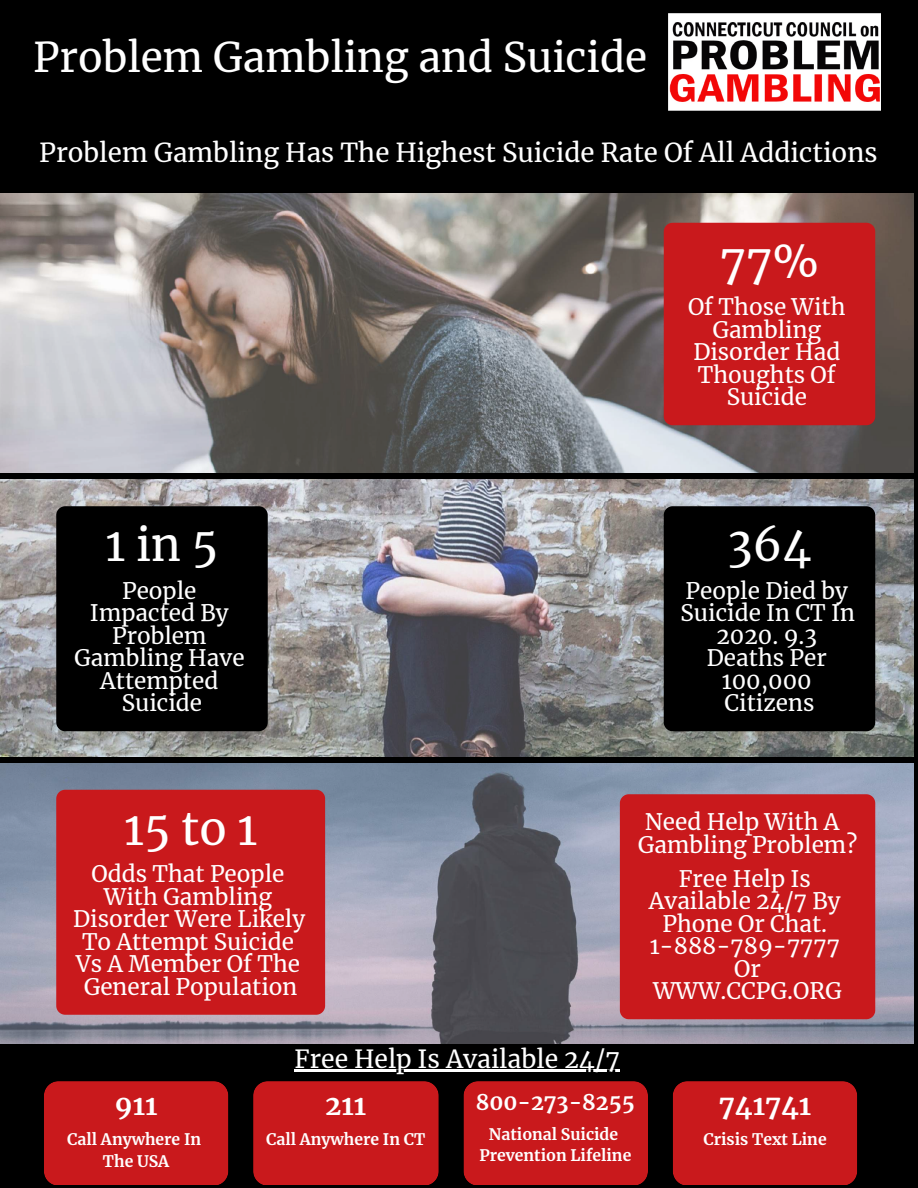
<style>
.page{position:relative;width:918px;height:1188px;background:#fff}
.page>*{position:absolute;margin:0;border:0;box-sizing:border-box;transform-origin:0 0}
.t1{font:45px "Merriweather";color:#fff}
.t2{font:40.5px "Merriweather";color:#fff}
.t3{font:700 27px "Merriweather";color:#fff}
.t4{font:25.8px "Merriweather";color:#fff}
.t5{font:24.75px "Merriweather";color:#fff}
.t6{font:22.5px/22.5px "Merriweather";color:#fff;text-align:center}
.t7{font:700 21.3px "Merriweather";color:#fff}
.t8{font:700 15.75px/21.3px "Merriweather";color:#fff;text-align:center}
</style>
<div class="page">
<img style="left:0;top:763px;width:915px;height:281px">
<div style="left:0;top:0;width:918px;height:193px;background:#000"></div>
<svg style="left:0;top:193px;width:915px;height:281px;background:#898583"></svg>
<svg style="left:0;top:479px;width:915px;height:278px;background:#919193"></svg>
<div style="left:0;top:1044px;width:918px;height:144px;background:#000"></div>
<img style="left:668px;top:14px;width:213px;height:96px">
<div style="left:44px;top:1081px;width:185px;height:104px;background:#c9191c"></div>
<div style="left:253px;top:1081px;width:186px;height:104px;background:#c9191c"></div>
<div style="left:463px;top:1081px;width:185px;height:104px;background:#c9191c"></div>
<div style="left:672px;top:1081px;width:186px;height:104px;background:#c9191c"></div>
<hr style="left:295px;top:1070px;width:325px;height:2px;background:#fff">
<div style="left:0;top:474px;width:917px;height:5px;background:#000"></div>
<div style="left:664px;top:223px;width:211px;height:202px;background:#c9191c"></div>
<div style="left:56px;top:506px;width:212px;height:225px;background:#000"></div>
<div style="left:664px;top:506px;width:211px;height:225px;background:#000"></div>
<div style="left:56px;top:790px;width:269px;height:225px;background:#c9191c"></div>
<div style="left:620px;top:794px;width:255px;height:225px;background:#c9191c"></div>
<hr style="left:915px;top:0;width:3px;height:1188px;background:#000">
<div style="left:0;top:757px;width:917px;height:6px;background:#000"></div>
<h2 class="t2" style="left:33px;top:29px;width:616px">Problem Gambling and Suicide</h2>
<p class="t4" style="left:39px;top:135px;width:840px">Problem Gambling Has The Highest Suicide Rate Of All Addictions</p>
<h1 class="t1" style="left:720px;top:230px;width:101px">77%</h1>
<p class="t6" style="left:688px;top:295px;width:159px">Of Those With<br>Gambling<br>Disorder Had<br>Thoughts Of<br>Suicide</p>
<h1 class="t1" style="left:106px;top:514px;width:114px">1 in 5</h1>
<p class="t6" style="left:74px;top:578px;width:172px">People<br>Impacted By<br>Problem<br>Gambling Have<br>Attempted<br>Suicide</p>
<h1 class="t1" style="left:727px;top:514px;width:86px">364</h1>
<p class="t6" style="left:681px;top:578px;width:176px">People Died by<br>Suicide In CT In<br>2020. 9.3<br>Deaths Per<br>100,000<br>Citizens</p>
<h1 class="t1" style="left:124px;top:797px;width:135px">15 to 1</h1>
<p class="t6" style="left:73px;top:862px;width:234px">Odds That People<br>With Gambling<br>Disorder Were Likely<br>To Attempt Suicide<br>Vs A Member Of The<br>General Population</p>
<p class="t5" style="left:295px;top:1042px;width:327px">Free Help Is Available 24/7</p>
<p class="t6" style="left:638px;top:810px;width:221px">Need Help With A<br>Gambling Problem?</p>
<p class="t6" style="left:649px;top:866px;width:194px">Free Help Is<br>Available 24/7 By<br>Phone Or Chat.<br>1-888-789-7777<br>Or<br>WWW.CCPG.ORG</p>
<p class="t3" style="left:115px;top:1086px;width:44px">911</p>
<p class="t8" style="left:67px;top:1128px;width:135px">Call Anywhere In<br>The USA</p>
<p class="t3" style="left:325px;top:1086px;width:43px">211</p>
<p class="t8" style="left:266px;top:1128px;width:161px">Call Anywhere In CT</p>
<p class="t7" style="left:476px;top:1088px;width:161px">800-273-8255</p>
<p class="t8" style="left:479px;top:1123px;width:153px">National Suicide<br>Prevention Lifeline</p>
<p class="t3" style="left:719px;top:1086px;width:94px">741741</p>
<p class="t8" style="left:703px;top:1128px;width:125px">Crisis Text Line</p>
</div>
